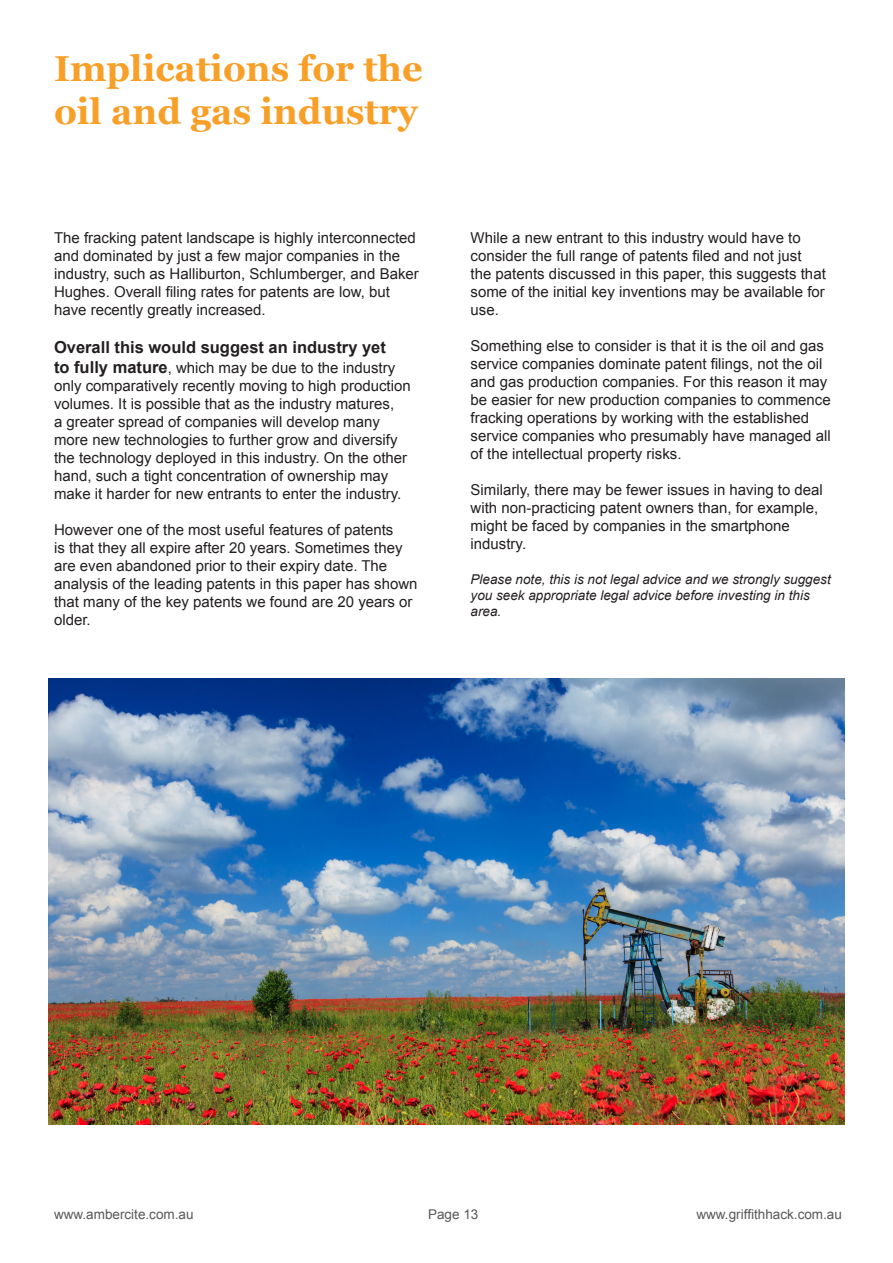
<style>
.page{position:relative;width:893px;height:1263px;background:#fff}
.page>*{position:absolute;margin:0;border:0;box-sizing:border-box;transform-origin:0 0}
.t1{font:700 36px/43.2px "Georgia";color:#f89f28}
.t2{font:700 16.5px "Arial";color:#231f20}
.t3{font:15px/18px "Arial";color:#231f20}
.t4{font:italic 13.5px/16.2px "Arial";color:#231f20}
.t5{font:13.5px "Arial";color:#57585a}
.s1{font-weight:700;font-size:16.5px}
</style>
<div class="page">
<img style="left:49px;top:679px;width:795px;height:446px">
<p class="t1" style="left:54px;top:47px;width:370px">Implications for the oil and gas industry</p>
<p class="t3" style="left:54px;top:229px;width:366px">The fracking patent landscape is highly interconnected and dominated by just a few major companies in the industry, such as Halliburton, Schlumberger, and Baker Hughes. Overall filing rates for patents are low, but have recently greatly increased.</p>
<p class="t2" style="left:54px;top:336px;width:333px">Overall this would suggest an industry yet</p>
<p class="t3" style="left:54px;top:359px;width:358px"><span class="s1">to fully mature</span>, which may be due to the industry only comparatively recently moving to high production volumes. It is possible that as the industry matures,<br>a greater spread of companies will develop many more new technologies to further grow and diversify the technology deployed in this industry. On the other hand, such a tight concentration of ownership may make it harder for new entrants to enter the industry.</p>
<p class="t3" style="left:54px;top:521px;width:365px">However one of the most useful features of patents<br>is that they all expire after 20 years. Sometimes they are even abandoned prior to their expiry date. The analysis of the leading patents in this paper has shown that many of the key patents we found are 20 years or older.</p>
<p class="t3" style="left:471px;top:229px;width:357px">While a new entrant to this industry would have to consider the full range of patents filed and not just the patents discussed in this paper, this suggests that some of the initial key inventions may be available for use.</p>
<p class="t3" style="left:471px;top:337px;width:362px">Something else to consider is that it is the oil and gas service companies dominate patent filings, not the oil and gas production companies. For this reason it may be easier for new production companies to commence fracking operations by working with the established service companies who presumably have managed all of the intellectual property risks.</p>
<p class="t3" style="left:471px;top:481px;width:354px">Similarly, there may be fewer issues in having to deal with non-practicing patent owners than, for example, might be faced by companies in the smartphone industry.</p>
<p class="t4" style="left:471px;top:571px;width:362px">Please note, this is not legal advice and we strongly suggest you seek appropriate legal advice before investing in this area.</p>
<p class="t5" style="left:54px;top:1205px;width:141px">www.ambercite.com.au</p>
<p class="t5" style="left:428px;top:1205px;width:52px">Page 13</p>
<p class="t5" style="left:696px;top:1205px;width:147px">www.griffithhack.com.au</p>
</div>
